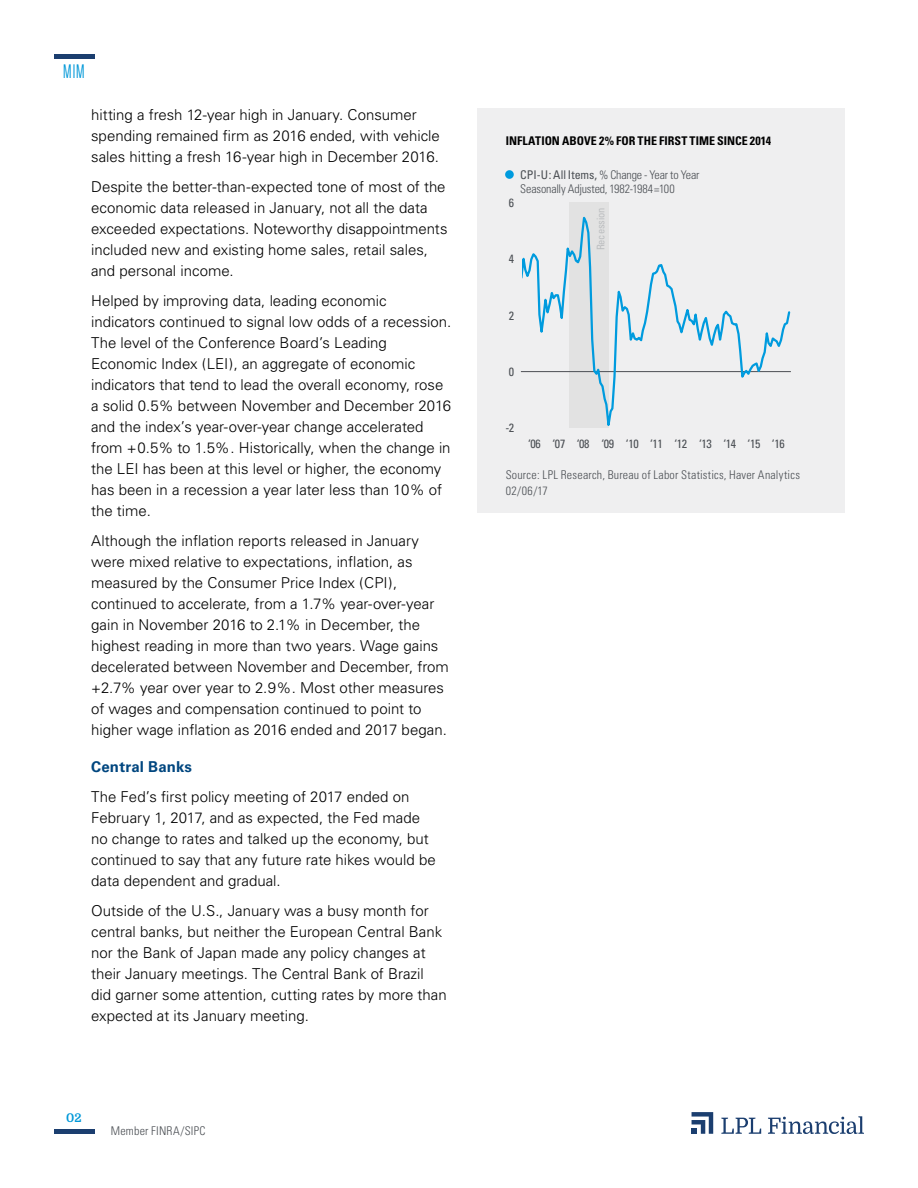
<style>
.page{position:relative;width:918px;height:1188px;background:#fff}
.page>*{position:absolute;margin:0;border:0;box-sizing:border-box;transform-origin:0 0}
.t1{font:19.5px "Tungsten Narrow";color:#0098d8}
.t2{font:300 15px/21px "Univers";color:#000}
.t3{font:700 15px "Univers";letter-spacing:.01em;color:#00467f}
.t4{font:300 condensed 12px/16.5px "Univers";letter-spacing:.015em;color:#4b4f54}
.t5{font:300 condensed 12px/14.4px "Univers";letter-spacing:-.015em;color:#4b4f54}
.t6{font:700 condensed 12px "Univers";color:#000}
.t7{font:condensed 12px "Univers";letter-spacing:-.025em;color:#4b4f54}
.t8{font:700 12px "Domine";color:#0098d8}
.t9{font:condensed 10.5px "Univers";letter-spacing:-.01em;color:#bcbec0}
.s1{font-weight:400}
</style>
<div class="page">
<hr style="left:54px;top:1130px;width:40px;height:4px;background:#1b3e6f">
<hr style="left:54px;top:54px;width:40px;height:4px;background:#1b3e6f">
<svg style="left:692px;top:1112px;width:21px;height:22px"></svg>
<svg style="left:721px;top:1118px;width:40px;height:16px"></svg>
<svg style="left:768px;top:1116px;width:96px;height:18px"></svg>
<div style="left:477px;top:108px;width:368px;height:405px;background:#efeff0"></div>
<div style="left:569px;top:203px;width:40px;height:225px;background:#e2e2e2"></div>
<div style="left:505px;top:170px;width:9px;height:9px;background:#009bde;border-radius:50%"></div>
<hr style="left:521px;top:371px;width:270px;height:1px;background:#4c4f54">
<svg style="left:522px;top:216px;width:269px;height:210px"></svg>
<h1 class="t1" style="left:63px;top:62px;width:23px">MIM</h1>
<p class="t2" style="left:91px;top:104px;width:350px">hitting a fresh 12-year high in January. Consumer spending remained firm as 2016 ended, with vehicle sales hitting a fresh 16-year high in December 2016.</p>
<p class="t2" style="left:91px;top:176px;width:358px">Despite the better-than-expected tone of most of the economic data released in January, not all the data exceeded expectations. Noteworthy disappointments included new and existing home sales, retail sales, and personal income.</p>
<p class="t2" style="left:91px;top:290px;width:362px">Helped by improving data, leading economic indicators continued to signal low odds of a recession.<br>The level of the Conference Board’s Leading Economic Index (LEI), an aggregate of economic indicators that tend to lead the overall economy, rose a solid 0.5% between November and December 2016 and the index’s year-over-year change accelerated from +0.5% to 1.5%. Historically, when the change in the LEI has been at this level or higher, the economy has been in a recession a year later less than 10% of the time.</p>
<p class="t2" style="left:91px;top:530px;width:359px">Although the inflation reports released in January were mixed relative to expectations, inflation, as measured by the Consumer Price Index (CPI), continued to accelerate, from a 1.7% year-over-year gain in November 2016 to 2.1% in December, the highest reading in more than two years. Wage gains decelerated between November and December, from +2.7% year over year to 2.9%. Most other measures of wages and compensation continued to point to higher wage inflation as 2016 ended and 2017 began.</p>
<p class="t3" style="left:91px;top:758px;width:103px">Central Banks</p>
<p class="t2" style="left:91px;top:786px;width:346px">The Fed’s first policy meeting of 2017 ended on February 1, 2017, and as expected, the Fed made no change to rates and talked up the economy, but continued to say that any future rate hikes would be data dependent and gradual.</p>
<p class="t2" style="left:91px;top:900px;width:357px">Outside of the U.S., January was a busy month for central banks, but neither the European Central Bank nor the Bank of Japan made any policy changes at their January meetings. The Central Bank of Brazil did garner some attention, cutting rates by more than expected at its January meeting.</p>
<p class="t8" style="left:66px;top:1112px;width:17px">02</p>
<p class="t4" style="left:111px;top:1122px;width:96px">Member FINRA/SIPC</p>
<p class="t6" style="left:506px;top:134px;width:267px">INFLATION ABOVE 2% FOR THE FIRST TIME SINCE 2014</p>
<p class="t5" style="left:520px;top:167px;width:181px"><span class="s1">CPI-U: All Items,</span> % Change - Year to Year<br>Seasonally Adjusted, 1982-1984=100</p>
<p class="t7" style="left:509px;top:195px;width:7px">6</p>
<p class="t7" style="left:509px;top:251px;width:7px">4</p>
<p class="t9" style="left:594px;top:250px;width:44px;rotate:-90deg">Recession</p>
<p class="t7" style="left:509px;top:308px;width:7px">2</p>
<p class="t7" style="left:509px;top:364px;width:7px">0</p>
<p class="t7" style="left:505px;top:420px;width:10px">-2</p>
<p class="t7" style="left:528px;top:436px;width:258px">‘06 ‘07 ‘08 ‘09 ‘10 ‘11 ‘12 ‘13 ‘14 ‘15 ‘16</p>
<p class="t4" style="left:506px;top:466px;width:296px">Source: LPL Research, Bureau of Labor Statistics, Haver Analytics<br>02/06/17</p>
</div>
